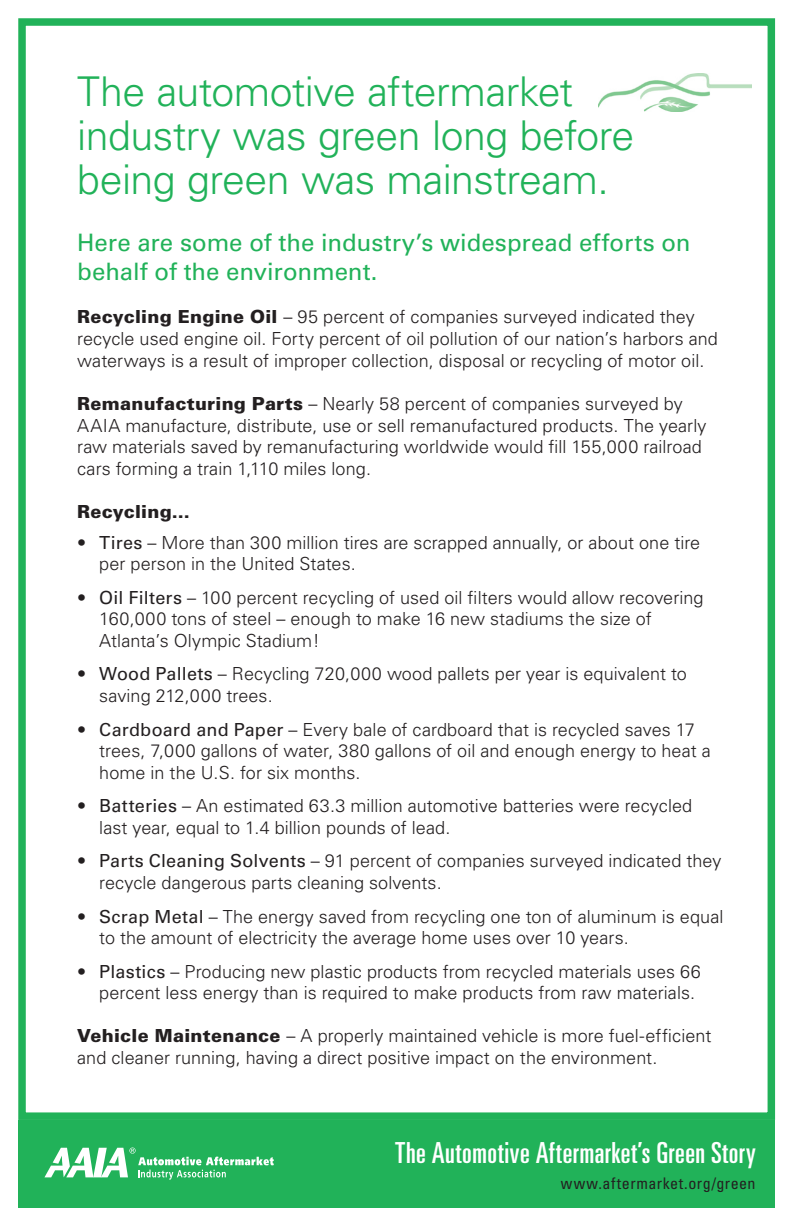
<style>
.page{position:relative;width:794px;height:1221px;background:#fff}
.page>*{position:absolute;margin:0;border:0;box-sizing:border-box;transform-origin:0 0}
.t1{font:300 41px/44px "Univers LT";letter-spacing:-.015em;color:#21b259}
.t2{font:ultra-condensed 29px "Univers";letter-spacing:.015em;color:#fff}
.t3{font:24px/28.8px "Univers";color:#21b259}
.t4{font:300 18px/21.6px "Univers";letter-spacing:.005em;color:#231f20}
.t5{font:900 18px "Univers";letter-spacing:.01em;color:#231f20}
.t6{font:condensed 16px "Univers LT";letter-spacing:.035em;color:#231f20}
.s1{font-weight:900}
.s2{font-weight:400}
</style>
<div class="page">
<div style="left:18px;top:18px;width:756px;height:1101px;border:8px solid #21b259"></div>
<div style="left:18px;top:1119px;width:756px;height:87px;background:#21b259"></div>
<svg style="left:44px;top:1147px;width:229px;height:32px"></svg>
<img style="left:598px;top:73px;width:153px;height:38px">
<h1 class="t1" style="left:77px;top:69px;width:558px">The automotive aftermarket industry was green long before being green was mainstream.</h1>
<h3 class="t3" style="left:77px;top:229px;width:614px">Here are some of the industry’s widespread efforts on behalf of the environment.</h3>
<p class="t4" style="left:77px;top:306px;width:642px"><span class="s1">Recycling Engine Oil</span> – 95 percent of companies surveyed indicated they recycle used engine oil. Forty percent of oil pollution of our nation’s harbors and waterways is a result of improper collection, disposal or recycling of motor oil.</p>
<p class="t4" style="left:77px;top:393px;width:630px"><span class="s1">Remanufacturing Parts</span> – Nearly 58 percent of companies surveyed by AAIA manufacture, distribute, use or sell remanufactured products. The yearly raw materials saved by remanufacturing worldwide would fill 155,000 railroad cars forming a train 1,110 miles long.</p>
<p class="t5" style="left:77px;top:500px;width:114px">Recycling…</p>
<p class="t4" style="left:99px;top:531px;width:602px;text-indent:-22px">• <span class="s2">Tires</span> – More than 300 million tires are scrapped annually, or about one tire per person in the United States.</p>
<p class="t4" style="left:99px;top:586px;width:605px;text-indent:-22px">• <span class="s2">Oil Filters</span> – 100 percent recycling of used oil filters would allow recovering<br>160,000 tons of steel – enough to make 16 new stadiums the size of<br>Atlanta’s Olympic Stadium!</p>
<p class="t4" style="left:99px;top:663px;width:589px;text-indent:-22px">• <span class="s2">Wood Pallets</span> – Recycling 720,000 wood pallets per year is equivalent to saving 212,000 trees.</p>
<p class="t4" style="left:99px;top:718px;width:612px;text-indent:-22px">• <span class="s2">Cardboard and Paper</span> – Every bale of cardboard that is recycled saves 17 trees, 7,000 gallons of water, 380 gallons of oil and enough energy to heat a home in the U.S. for six months.</p>
<p class="t4" style="left:99px;top:795px;width:594px;text-indent:-22px">• <span class="s2">Batteries</span> – An estimated 63.3 million automotive batteries were recycled last year, equal to 1.4 billion pounds of lead.</p>
<p class="t4" style="left:99px;top:850px;width:623px;text-indent:-22px">• <span class="s2">Parts Cleaning Solvents</span> – 91 percent of companies surveyed indicated they recycle dangerous parts cleaning solvents.</p>
<p class="t4" style="left:99px;top:905px;width:625px;text-indent:-22px">• <span class="s2">Scrap Metal</span> – The energy saved from recycling one ton of aluminum is equal to the amount of electricity the average home uses over 10 years.</p>
<p class="t4" style="left:99px;top:960px;width:603px;text-indent:-22px">• <span class="s2">Plastics</span> – Producing new plastic products from recycled materials uses 66 percent less energy than is required to make products from raw materials.</p>
<p class="t4" style="left:77px;top:1025px;width:635px"><span class="s1">Vehicle Maintenance</span> – A properly maintained vehicle is more fuel-efficient and cleaner running, having a direct positive impact on the environment.</p>
<h2 class="t2" style="left:395px;top:1136px;width:362px">The Automotive Aftermarket’s Green Story</h2>
<p class="t6" style="left:560px;top:1172px;width:196px">www.aftermarket.org/green</p>
</div>
